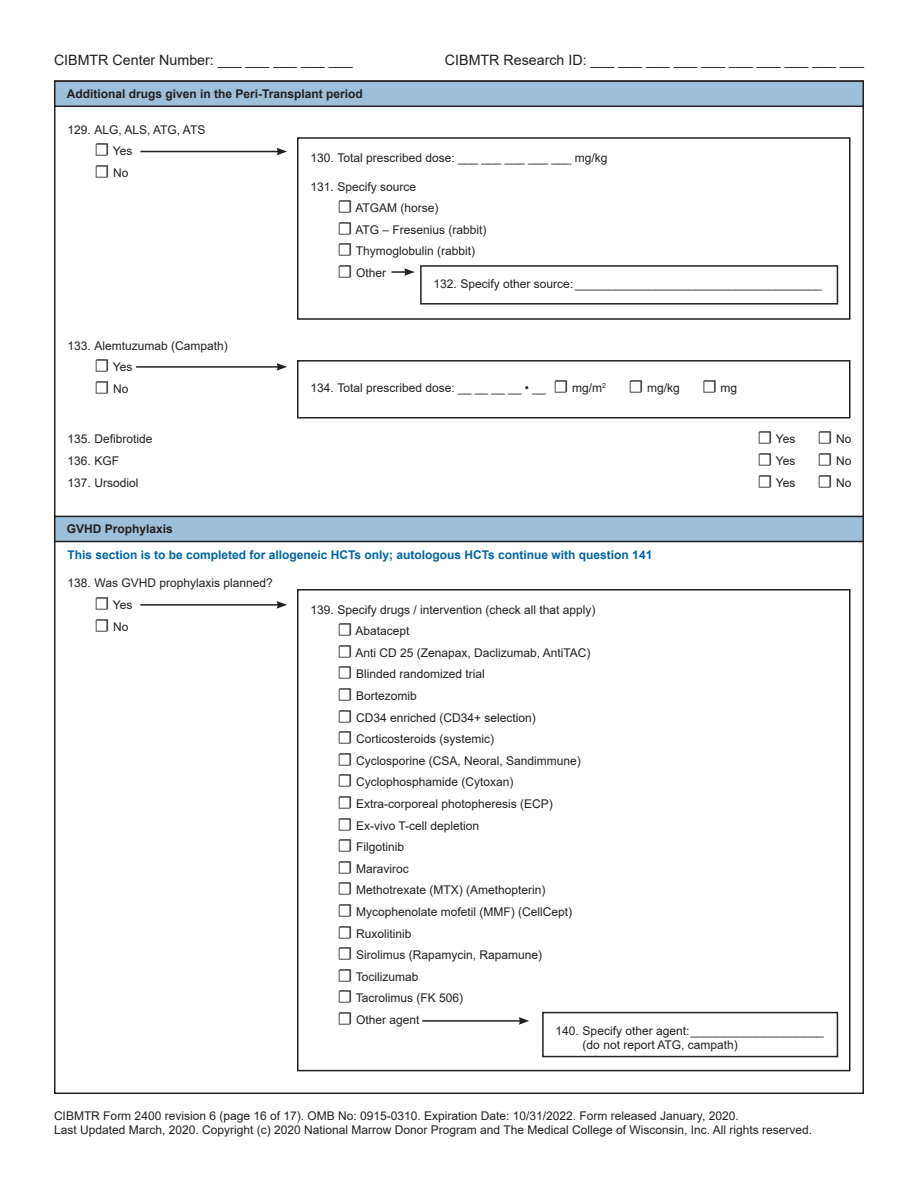
<style>
.page{position:relative;width:918px;height:1188px;background:#fff}
.page>*{position:absolute;margin:0;border:0;box-sizing:border-box;transform-origin:0 0}
.t1{font:14.25px "Arial";color:#231f20}
.t2{font:12px/21.6px "Arial";color:#231f20}
.t3{font:700 12px "Arial";color:#0163a3}
.t4{font:700 12px "Arial";color:#231f20}
.s1{font-family:"Minion Pro";font-size:18px}
</style>
<div class="page">
<div style="left:55px;top:81px;width:808px;height:25px;background:#9ebfda"></div>
<div style="left:54px;top:80px;width:810px;height:27px;border:2px solid #231f20"></div>
<div style="left:297px;top:137px;width:553px;height:183px;border:2px solid #231f20"></div>
<div style="left:297px;top:360px;width:553px;height:58px;border:2px solid #231f20"></div>
<div style="left:297px;top:589px;width:553px;height:482px;border:2px solid #231f20"></div>
<hr style="left:140px;top:151px;width:139px;height:1px;background:#231f20">
<svg style="left:277px;top:148px;width:10px;height:7px"></svg>
<hr style="left:136px;top:366px;width:143px;height:2px;background:#231f20">
<svg style="left:277px;top:363px;width:10px;height:8px"></svg>
<hr style="left:140px;top:604px;width:139px;height:2px;background:#231f20">
<svg style="left:277px;top:601px;width:10px;height:8px"></svg>
<div style="left:420px;top:265px;width:418px;height:40px;border:2px solid #231f20"></div>
<div style="left:542px;top:1012px;width:296px;height:45px;border:2px solid #231f20"></div>
<svg style="left:392px;top:268px;width:23px;height:8px"></svg>
<hr style="left:422px;top:1020px;width:99px;height:2px;background:#231f20">
<svg style="left:519px;top:1017px;width:10px;height:8px"></svg>
<div style="left:55px;top:516px;width:808px;height:26px;background:#9ebfda"></div>
<div style="left:54px;top:516px;width:810px;height:26px;border:2px solid #231f20"></div>
<p class="t1" style="left:54px;top:50px;width:300px">CIBMTR Center Number: ___ ___ ___ ___ ___</p>
<p class="t1" style="left:445px;top:50px;width:421px">CIBMTR Research ID: ___ ___ ___ ___ ___ ___ ___ ___ ___ ___</p>
<p class="t4" style="left:67px;top:85px;width:298px">Additional drugs given in the Peri-Transplant period</p>
<p class="t2" style="left:94px;top:119px;width:112px;text-indent:-27px">129. ALG, ALS, ATG, ATS <span class="s1">☐</span> Yes<br><span class="s1">☐</span> No</p>
<p class="t2" style="left:94px;top:335px;width:135px;text-indent:-27px">133. Alemtuzumab (Campath) <span class="s1">☐</span> Yes<br><span class="s1">☐</span> No</p>
<p class="t2" style="left:310px;top:147px;width:299px">130. Total prescribed dose: ___ ___ ___ ___ ___ mg/kg</p>
<p class="t2" style="left:338px;top:176px;width:151px;text-indent:-27px">131. Specify source<br><span class="s1">☐</span> ATGAM (horse)<br><span class="s1">☐</span> ATG – Fresenius (rabbit) <span class="s1">☐</span> Thymoglobulin (rabbit) <span class="s1">☐</span> Other</p>
<p class="t2" style="left:434px;top:273px;width:390px">132. Specify other source: _____________________________________</p>
<p class="t2" style="left:310px;top:377px;width:297px">134. Total prescribed dose: __ __ __ __ • __ <span class="s1">☐</span> mg/m<sup>2</sup></p>
<p class="t2" style="left:628px;top:377px;width:110px"><span class="s1">☐</span> mg/kg <span class="s1">☐</span> mg</p>
<p class="t2" style="left:67px;top:428px;width:87px">135. Defibrotide</p>
<p class="t2" style="left:757px;top:428px;width:95px"><span class="s1">☐</span> Yes <span class="s1">☐</span> No</p>
<p class="t2" style="left:67px;top:450px;width:53px">136. KGF</p>
<p class="t2" style="left:758px;top:450px;width:95px"><span class="s1">☐</span> Yes <span class="s1">☐</span> No</p>
<p class="t2" style="left:67px;top:472px;width:73px">137. Ursodiol</p>
<p class="t2" style="left:757px;top:472px;width:95px"><span class="s1">☐</span> Yes <span class="s1">☐</span> No</p>
<p class="t4" style="left:67px;top:521px;width:108px">GVHD Prophylaxis</p>
<p class="t3" style="left:67px;top:546px;width:586px">This section is to be completed for allogeneic HCTs only; autologous HCTs continue with question 141</p>
<p class="t2" style="left:94px;top:572px;width:180px;text-indent:-27px">138. Was GVHD prophylaxis planned? <span class="s1">☐</span> Yes<br><span class="s1">☐</span> No</p>
<p class="t2" style="left:338px;top:599px;width:260px;text-indent:-27px">139. Specify drugs / intervention (check all that apply) <span class="s1">☐</span> Abatacept<br><span class="s1">☐</span> Anti CD 25 (Zenapax, Daclizumab, AntiTAC) <span class="s1">☐</span> Blinded randomized trial<br><span class="s1">☐</span> Bortezomib<br><span class="s1">☐</span> CD34 enriched (CD34+ selection)<br><span class="s1">☐</span> Corticosteroids (systemic)<br><span class="s1">☐</span> Cyclosporine (CSA, Neoral, Sandimmune) <span class="s1">☐</span> Cyclophosphamide (Cytoxan)<br><span class="s1">☐</span> Extra-corporeal photopheresis (ECP)<br><span class="s1">☐</span> Ex-vivo T-cell depletion<br><span class="s1">☐</span> Filgotinib<br><span class="s1">☐</span> Maraviroc<br><span class="s1">☐</span> Methotrexate (MTX) (Amethopterin)<br><span class="s1">☐</span> Mycophenolate mofetil (MMF) (CellCept)<br><span class="s1">☐</span> Ruxolitinib<br><span class="s1">☐</span> Sirolimus (Rapamycin, Rapamune)<br><span class="s1">☐</span> Tocilizumab<br><span class="s1">☐</span> Tacrolimus (FK 506)<br><span class="s1">☐</span> Other agent</p>
<p class="t2" style="left:583px;top:1023px;width:243px;line-height:14.4px;text-indent:-27px">140. Specify other agent:____________________ (do not report ATG, campath)</p>
<p class="t2" style="left:54px;top:1108px;width:760px;line-height:14.4px">CIBMTR Form 2400 revision 6 (page 16 of 17). OMB No: 0915-0310. Expiration Date: 10/31/2022. Form released January, 2020.<br>Last Updated March, 2020. Copyright (c) 2020 National Marrow Donor Program and The Medical College of Wisconsin, Inc. All rights reserved.</p>
</div>
